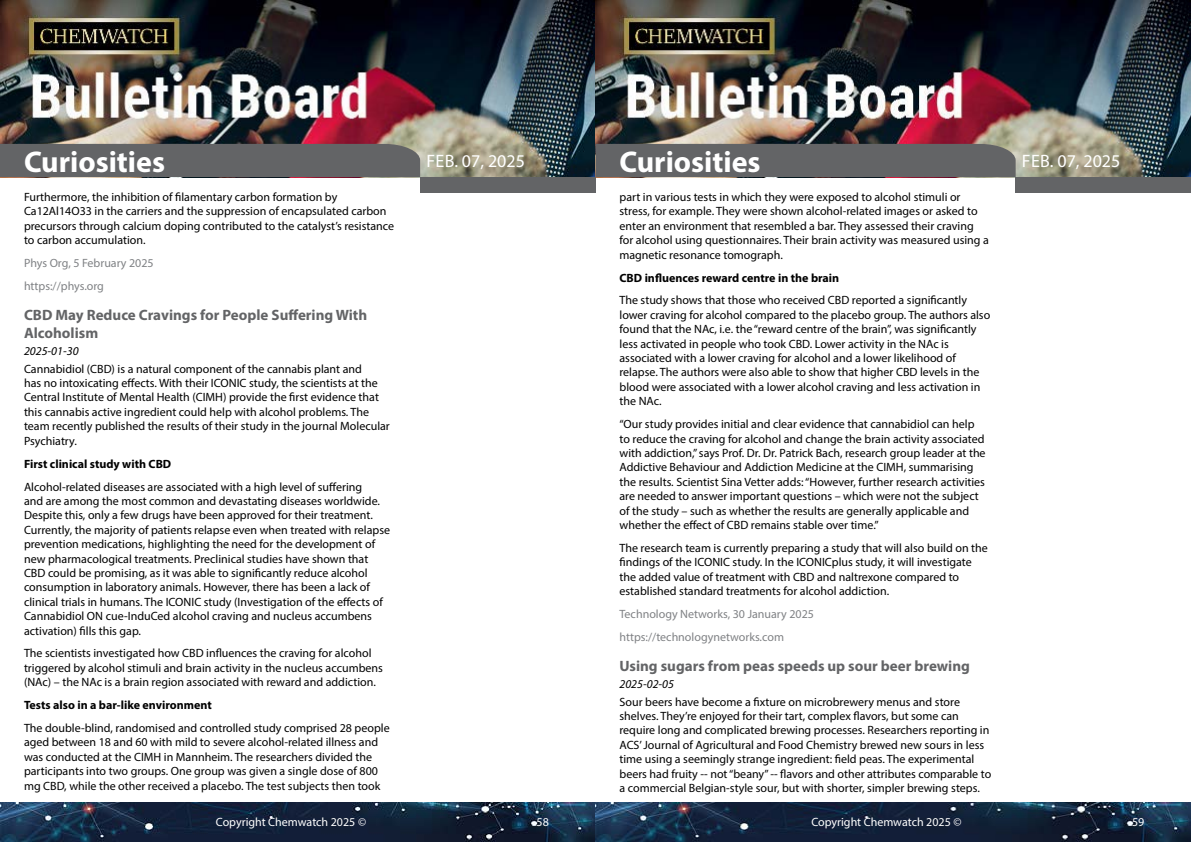
<style>
.page{position:relative;width:1191px;height:842px;background:#fff}
.page>*{position:absolute;margin:0;border:0;box-sizing:border-box;transform-origin:0 0}
.t1{font:700 30px "Myriad Pro";color:#fff}
.t2{font:18px "Myriad Pro";color:#fff}
.t3{font:700 15px/18px "Myriad Pro";color:#636466}
.t4{font:12px/14.4px "Myriad Pro";color:#000}
.t5{font:12px/22.9px "Myriad Pro";color:#808285}
.t6{font:700 12px "Myriad Pro";color:#000}
.t7{font:12px "Myriad Pro";color:#fff}
.t8{font:italic 12px "Myriad Pro";color:#000}
</style>
<div class="page">
<img style="left:0;top:0;width:1191px;height:177px">
<div style="left:420px;top:177px;width:175px;height:15px;background:#636466"></div>
<div style="left:1015px;top:177px;width:176px;height:15px;background:#636466"></div>
<div style="left:0;top:144px;width:420px;height:33px;background:#636466"></div>
<div style="left:595px;top:144px;width:420px;height:33px;background:#636466"></div>
<img style="left:0;top:802px;width:1191px;height:40px">
<h1 class="t1" style="left:24px;top:142px;width:142px">Curiosities</h1>
<h2 class="t2" style="left:426px;top:149px;width:100px">Feb. 07, 2025</h2>
<h1 class="t1" style="left:619px;top:142px;width:142px">Curiosities</h1>
<h2 class="t2" style="left:1022px;top:149px;width:100px">Feb. 07, 2025</h2>
<p class="t4" style="left:619px;top:190px;width:371px">part in various tests in which they were exposed to alcohol stimuli or stress, for example. They were shown alcohol-related images or asked to enter an environment that resembled a bar. They assessed their craving for alcohol using questionnaires. Their brain activity was measured using a magnetic resonance tomograph.</p>
<p class="t6" style="left:619px;top:270px;width:221px">CBD influences reward centre in the brain</p>
<p class="t4" style="left:619px;top:293px;width:372px">The study shows that those who received CBD reported a significantly lower craving for alcohol compared to the placebo group. The authors also found that the NAc, i.e. the “reward centre of the brain”, was significantly less activated in people who took CBD. Lower activity in the NAc is associated with a lower craving for alcohol and a lower likelihood of relapse. The authors were also able to show that higher CBD levels in the blood were associated with a lower alcohol craving and less activation in the NAc.</p>
<p class="t4" style="left:619px;top:417px;width:368px">“Our study provides initial and clear evidence that cannabidiol can help to reduce the craving for alcohol and change the brain activity associated with addiction,” says Prof. Dr. Dr. Patrick Bach, research group leader at the Addictive Behaviour and Addiction Medicine at the CIMH, summarising the results. Scientist Sina Vetter adds: “However, further research activities are needed to answer important questions – which were not the subject of the study – such as whether the results are generally applicable and whether the effect of CBD remains stable over time.”</p>
<p class="t4" style="left:619px;top:540px;width:370px">The research team is currently preparing a study that will also build on the findings of the ICONIC study. In the ICONICplus study, it will investigate the added value of treatment with CBD and naltrexone compared to established standard treatments for alcohol addiction.</p>
<p class="t5" style="left:619px;top:602px;width:196px">Technology Networks, 30 January 2025 https://technologynetworks.com</p>
<p class="t3" style="left:619px;top:656px;width:352px">Using sugars from peas speeds up sour beer brewing</p>
<p class="t8" style="left:619px;top:677px;width:56px">2025-02-05</p>
<p class="t4" style="left:619px;top:694px;width:373px">Sour beers have become a fixture on microbrewery menus and store shelves. They’re enjoyed for their tart, complex flavors, but some can require long and complicated brewing processes. Researchers reporting in ACS’ Journal of Agricultural and Food Chemistry brewed new sours in less time using a seemingly strange ingredient: field peas. The experimental beers had fruity -- not “beany” -- flavors and other attributes comparable to a commercial Belgian-style sour, but with shorter, simpler brewing steps.</p>
<p class="t4" style="left:24px;top:190px;width:372px">Furthermore, the inhibition of filamentary carbon formation by Ca12Al14O33 in the carriers and the suppression of encapsulated carbon precursors through calcium doping contributed to the catalyst’s resistance to carbon accumulation.</p>
<p class="t5" style="left:24px;top:251px;width:131px">Phys Org, 5 February 2025 https://phys.org</p>
<p class="t3" style="left:24px;top:305px;width:345px">CBD May Reduce Cravings for People Suffering With<br>Alcoholism</p>
<p class="t8" style="left:24px;top:344px;width:56px">2025-01-30</p>
<p class="t4" style="left:24px;top:361px;width:367px">Cannabidiol (CBD) is a natural component of the cannabis plant and<br>has no intoxicating effects. With their ICONIC study, the scientists at the Central Institute of Mental Health (CIMH) provide the first evidence that this cannabis active ingredient could help with alcohol problems. The team recently published the results of their study in the journal Molecular Psychiatry.</p>
<p class="t6" style="left:24px;top:456px;width:149px">First clinical study with CBD</p>
<p class="t4" style="left:24px;top:479px;width:367px">Alcohol-related diseases are associated with a high level of suffering<br>and are among the most common and devastating diseases worldwide.<br>Despite this, only a few drugs have been approved for their treatment.<br>Currently, the majority of patients relapse even when treated with relapse prevention medications, highlighting the need for the development of new pharmacological treatments. Preclinical studies have shown that CBD could be promising, as it was able to significantly reduce alcohol consumption in laboratory animals. However, there has been a lack of clinical trials in humans. The ICONIC study (Investigation of the effects of Cannabidiol ON cue-InduCed alcohol craving and nucleus accumbens activation) fills this gap.</p>
<p class="t4" style="left:24px;top:646px;width:360px">The scientists investigated how CBD influences the craving for alcohol triggered by alcohol stimuli and brain activity in the nucleus accumbens (NAc) – the NAc is a brain region associated with reward and addiction.</p>
<p class="t6" style="left:24px;top:697px;width:189px">Tests also in a bar-like environment</p>
<p class="t4" style="left:24px;top:721px;width:367px">The double-blind, randomised and controlled study comprised 28 people aged between 18 and 60 with mild to severe alcohol-related illness and was conducted at the CIMH in Mannheim. The researchers divided the participants into two groups. One group was given a single dose of 800 mg CBD, while the other received a placebo. The test subjects then took</p>
<p class="t7" style="left:216px;top:815px;width:152px">Copyright Chemwatch 2025 ©</p>
<p class="t7" style="left:536px;top:815px;width:14px">58</p>
<p class="t7" style="left:811px;top:815px;width:152px">Copyright Chemwatch 2025 ©</p>
<p class="t7" style="left:1132px;top:815px;width:14px">59</p>
</div>
